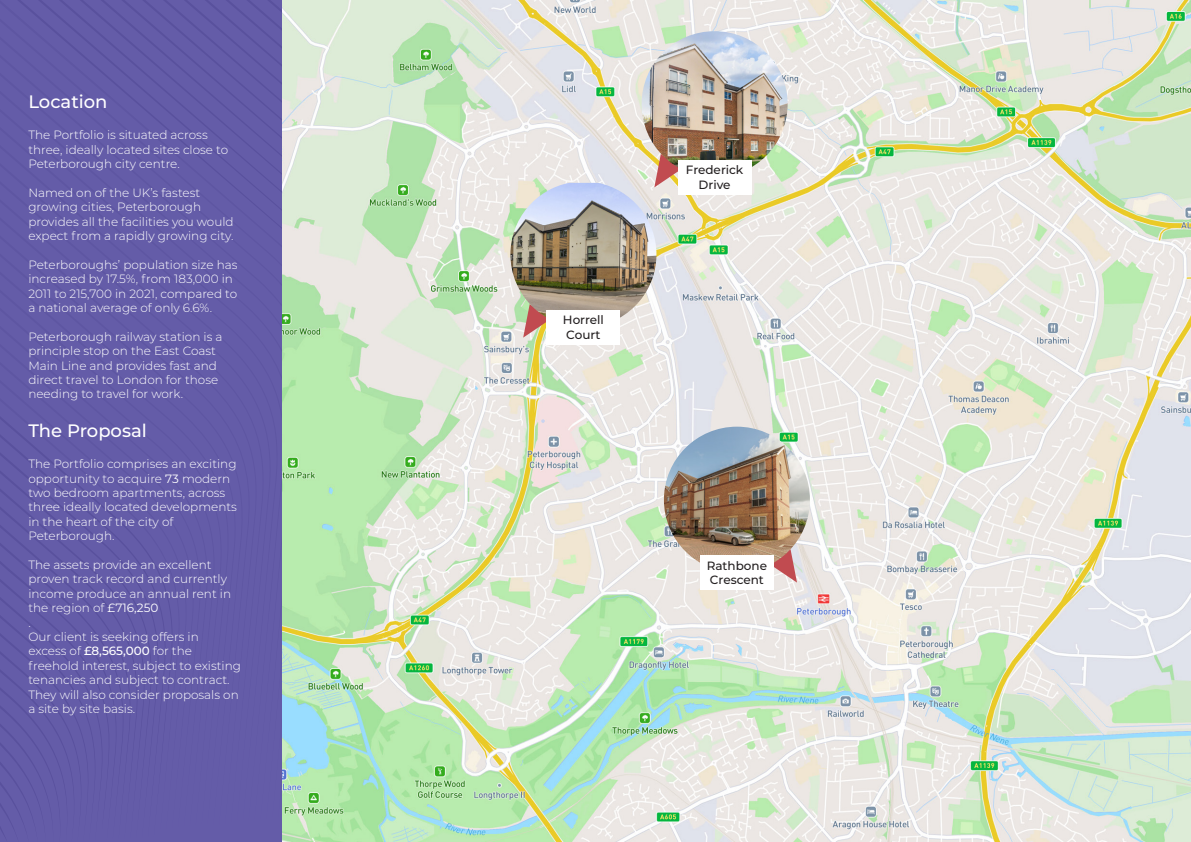
<style>
.page{position:relative;width:1191px;height:842px;background:#fff}
.page>*{position:absolute;margin:0;border:0;box-sizing:border-box;transform-origin:0 0}
.t1{font:500 18px "Montserrat";color:#fff}
.t2{font:300 12px/14.4px "Montserrat";color:#fff}
.t3{font:500 12px/14.4px "Montserrat";color:#231f20}
.s1{font-weight:400}
.s2{font-weight:500}
</style>
<div class="page">
<div style="left:0;top:0;width:283px;height:842px;background:#645ca8"></div>
<img style="left:283px;top:0;width:908px;height:842px">
<svg style="left:523px;top:327px;width:23px;height:11px"></svg>
<img style="left:510px;top:183px;width:146px;height:144px">
<div style="left:546px;top:310px;width:74px;height:34px;background:#fff"></div>
<svg style="left:654px;top:154px;width:24px;height:33px"></svg>
<img style="left:641px;top:31px;width:146px;height:146px;border-radius:73px">
<div style="left:678px;top:160px;width:73px;height:34px;background:#fff"></div>
<svg style="left:773px;top:549px;width:24px;height:34px"></svg>
<img style="left:664px;top:427px;width:146px;height:146px;border-radius:73px">
<div style="left:700px;top:556px;width:73px;height:34px;background:#fff"></div>
<p class="t1" style="left:28px;top:89px;width:81px">Location</p>
<p class="t2" style="left:28px;top:127px;width:201px">The Portfolio is situated across three, ideally located sites close to<br>Peterborough city centre.</p>
<p class="t2" style="left:28px;top:185px;width:207px">Named on of the UK’s fastest growing cities, Peterborough provides all the facilities you would expect from a rapidly growing city.</p>
<p class="t2" style="left:28px;top:257px;width:211px">Peterboroughs’ population size has increased by 17.5%, from 183,000 in 2011 to 215,700 in 2021, compared to a national average of only 6.6%.</p>
<p class="t2" style="left:28px;top:329px;width:196px">Peterborough railway station is a principle stop on the East Coast<br>Main Line and provides fast and direct travel to London for those needing to travel for work.</p>
<p class="t1" style="left:28px;top:418px;width:120px">The Proposal</p>
<p class="t2" style="left:28px;top:456px;width:210px">The Portfolio comprises an exciting opportunity to acquire <span class="s1">73</span> modern two bedroom apartments, across three ideally located developments in the heart of the city of<br>Peterborough.</p>
<p class="t2" style="left:28px;top:557px;width:204px">The assets provide an excellent proven track record and currently income produce an annual rent in the region of <span class="s1">£716,250</span></p>
<p class="t2" style="left:28px;top:615px;width:4px">.</p>
<p class="t2" style="left:28px;top:629px;width:214px">Our client is seeking offers in<br>excess of <span class="s2">£8,565,000</span> for the freehold interest, subject to existing tenancies and subject to contract.<br>They will also consider proposals on a site by site basis.</p>
<p class="t3" style="left:563px;top:312px;width:43px">Horrell<br>Court</p>
<p class="t3" style="left:686px;top:162px;width:59px;text-align:center">Frederick<br>Drive</p>
<p class="t3" style="left:706px;top:558px;width:62px">Rathbone<br>Crescent</p>
</div>
